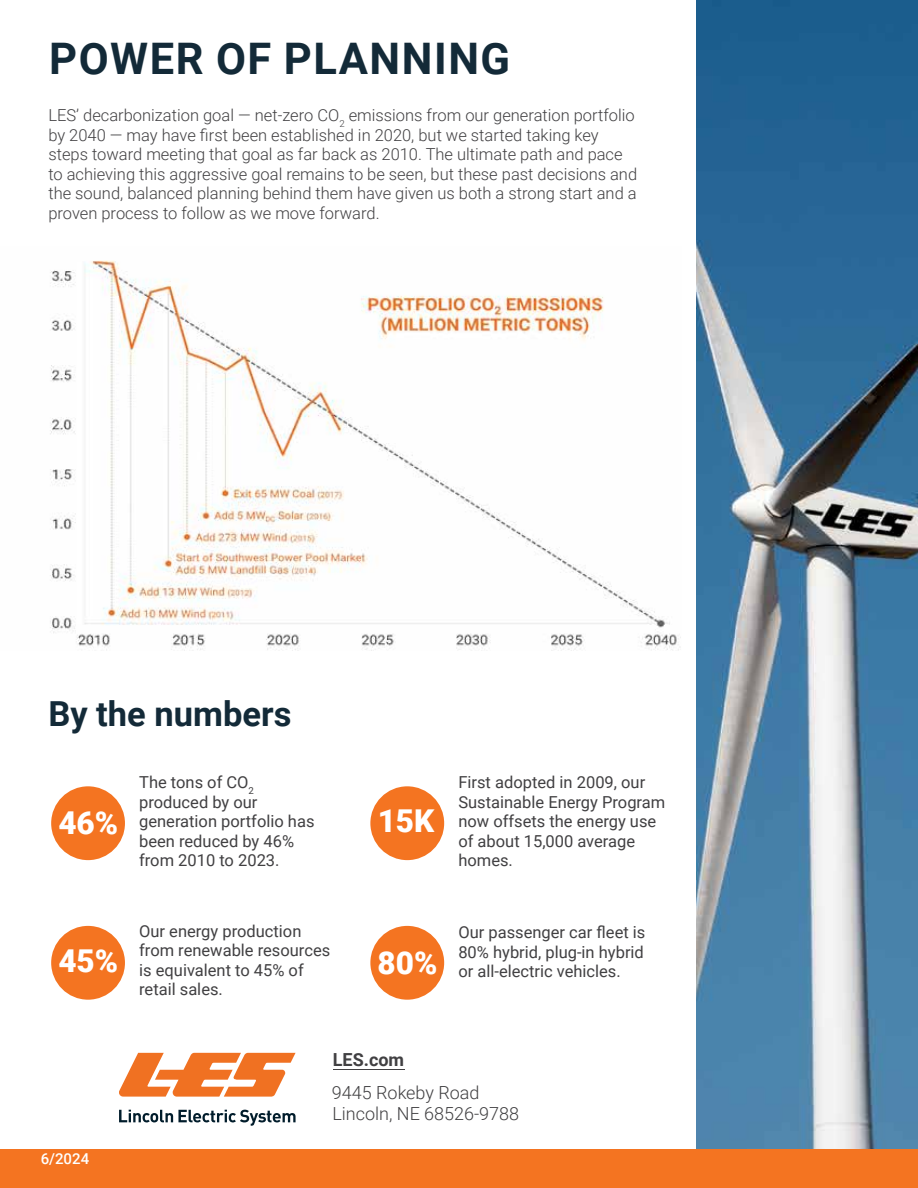
<style>
.page{position:relative;width:918px;height:1188px;background:#fff}
.page>*{position:absolute;margin:0;border:0;box-sizing:border-box;transform-origin:0 0}
.t1{font:700 43.5px "Roboto";letter-spacing:.035em;color:#132a38}
.t2{font:700 34.5px "Roboto";color:#132a38}
.t3{font:900 31.5px "Roboto";color:#fff}
.t4{font:300 18px/21px "Roboto";color:#414042}
.t5{font:700 18px "Roboto";color:#414042}
.t6{font:300 16.5px/19.5px "Roboto";color:#414042}
.t7{font:16.5px/19.5px "Roboto";color:#414042}
.t8{font:500 15px "Roboto";color:#fff}
</style>
<div class="page">
<svg style="left:119px;top:1110px;width:177px;height:16px"></svg>
<svg style="left:119px;top:1053px;width:177px;height:44px"></svg>
<div style="left:51px;top:926px;width:74px;height:74px;background:#f47421;border-radius:50%"></div>
<hr style="left:333px;top:1069px;width:71px;height:1px;background:#414042">
<div style="left:51px;top:786px;width:74px;height:74px;background:#f47421;border-radius:50%"></div>
<div style="left:370px;top:786px;width:74px;height:74px;background:#f47421;border-radius:50%"></div>
<div style="left:370px;top:926px;width:74px;height:74px;background:#f47421;border-radius:50%"></div>
<img style="left:50px;top:260px;width:631px;height:391px">
<img style="left:697px;top:0;width:221px;height:1149px">
<div style="left:0;top:1149px;width:918px;height:39px;background:#f47421"></div>
<h1 class="t1" style="left:49px;top:28px;width:463px">POWER OF PLANNING</h1>
<p class="t6" style="left:48px;top:105px;width:590px">LES’ decarbonization goal — net-zero CO<sub>2</sub> emissions from our generation portfolio by 2040 — may have first been established in 2020, but we started taking key steps toward meeting that goal as far back as 2010. The ultimate path and pace to achieving this aggressive goal remains to be seen, but these past decisions and the sound, balanced planning behind them have given us both a strong start and a proven process to follow as we move forward.</p>
<h2 class="t2" style="left:48px;top:690px;width:245px">By the numbers</h2>
<h3 class="t3" style="left:58px;top:801px;width:61px">46%</h3>
<p class="t7" style="left:139px;top:772px;width:177px">The tons of CO<sub>2 </sub>produced by our generation portfolio has been reduced by 46% from 2010 to 2023.</p>
<h3 class="t3" style="left:378px;top:799px;width:58px">15K</h3>
<p class="t7" style="left:458px;top:772px;width:208px">First adopted in 2009, our<br>Sustainable Energy Program now offsets the energy use of about 15,000 average homes.</p>
<h3 class="t3" style="left:58px;top:939px;width:61px">45%</h3>
<p class="t7" style="left:139px;top:920px;width:193px">Our energy production from renewable resources is equivalent to 45% of retail sales.</p>
<h3 class="t3" style="left:378px;top:940px;width:61px">80%</h3>
<p class="t7" style="left:458px;top:922px;width:189px;text-align:justify">Our passenger car fleet is 80% hybrid, plug-in hybrid or all-electric vehicles.</p>
<p class="t8" style="left:41px;top:1148px;width:50px">6/2024</p>
<p class="t5" style="left:333px;top:1047px;width:73px">LES.com</p>
<p class="t4" style="left:332px;top:1082px;width:189px">9445 Rokeby Road<br>Lincoln, NE 68526-9788</p>
</div>
